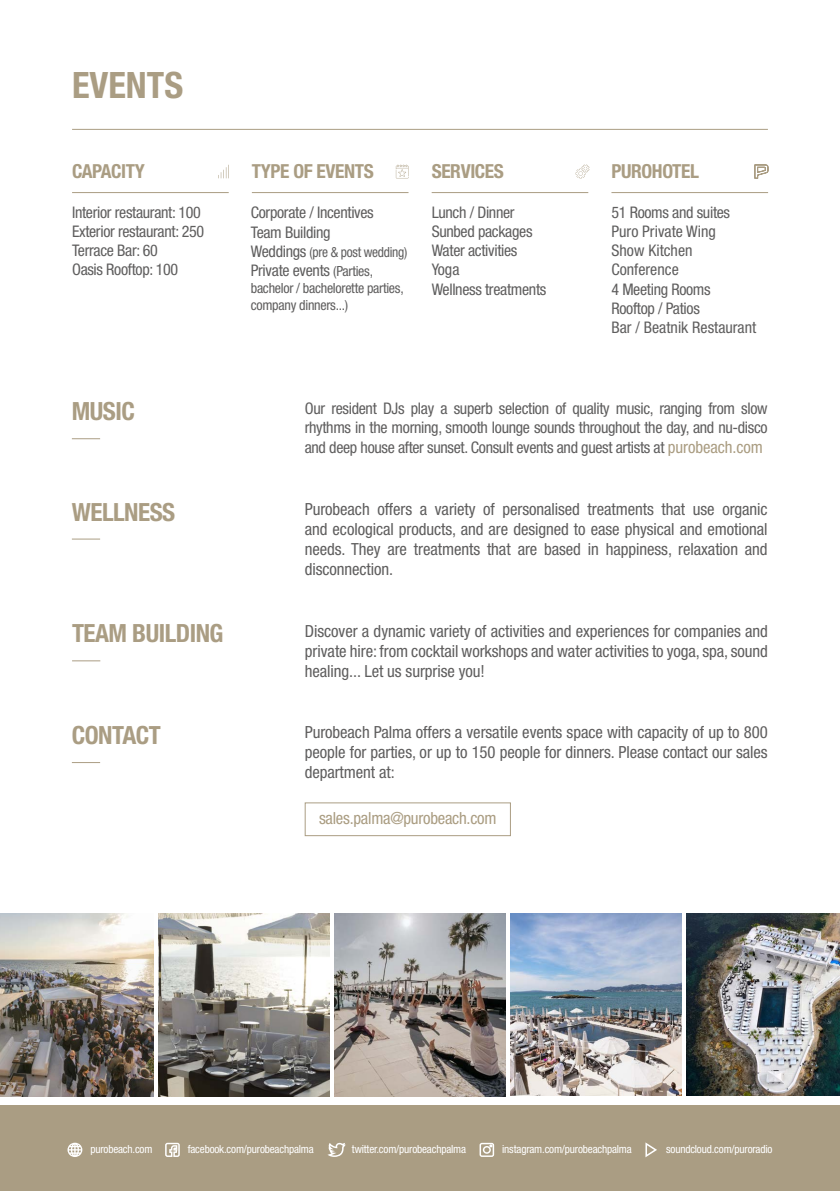
<style>
.page{position:relative;width:840px;height:1191px;background:#fff}
.page>*{position:absolute;margin:0;border:0;box-sizing:border-box;transform-origin:0 0}
.t1{font:700 condensed 36.4px "Helvetica Neue LT Std";color:#aa9d83}
.t2{font:700 condensed 25px "Helvetica Neue LT Std";letter-spacing:-.02em;color:#aa9d83}
.t3{font:700 condensed 19.4px "Helvetica Neue LT Std";letter-spacing:-.02em;color:#aa9d83}
.t4{font:condensed 16.8px/20px "Helvetica Neue LT Std";letter-spacing:-.005em;color:#5f5e5e;text-align:justify}
.t5{font:condensed 16.8px "Helvetica Neue LT Std";letter-spacing:-.015em;color:#aa9d82}
.t6{font:condensed 16px/19.2px "Helvetica Neue LT Std";letter-spacing:-.02em;color:#5f5e5e}
.t7{font:condensed 16px/19.2px "Helvetica Neue LT Std";color:#5f5e5e}
.t8{font:condensed 14px/16.8px "Helvetica Neue LT Std";letter-spacing:-.02em;color:#5f5e5e}
.t9{font:condensed 14px "Helvetica Neue LT Std";letter-spacing:-.02em;color:#5f5e5e;scale:.96 1}
.t10{font:condensed 11.2px "Helvetica Neue LT Std";letter-spacing:-.015em;color:#fff}
.s1{font-size:16px}
.s2{font-size:14px}
.s3{font-size:16.8px;color:#aa9d82}
</style>
<div class="page">
<div style="left:0;top:1106px;width:839px;height:85px;background:#aa9d83"></div>
<hr style="left:72px;top:129px;width:695px;height:1px;background:#aa9d83">
<hr style="left:72px;top:192px;width:156px;height:1px;background:#aa9d83">
<hr style="left:252px;top:192px;width:156px;height:1px;background:#aa9d83">
<hr style="left:431px;top:192px;width:157px;height:1px;background:#aa9d83">
<hr style="left:611px;top:192px;width:156px;height:1px;background:#aa9d83">
<svg style="left:165px;top:1142px;width:15px;height:15px"></svg>
<svg style="left:327px;top:1142px;width:18px;height:14px"></svg>
<svg style="left:67px;top:1142px;width:15px;height:15px"></svg>
<svg style="left:479px;top:1142px;width:15px;height:14px"></svg>
<svg style="left:645px;top:1142px;width:11px;height:15px"></svg>
<svg style="left:218px;top:165px;width:11px;height:13px"></svg>
<svg style="left:395px;top:165px;width:13px;height:13px"></svg>
<svg style="left:575px;top:165px;width:14px;height:13px"></svg>
<svg style="left:754px;top:165px;width:13px;height:13px"></svg>
<img style="left:0;top:913px;width:154px;height:183px">
<img style="left:159px;top:913px;width:170px;height:183px">
<img style="left:334px;top:913px;width:171px;height:183px">
<img style="left:510px;top:913px;width:170px;height:183px">
<img style="left:686px;top:913px;width:153px;height:183px">
<svg style="left:72px;top:438px;width:28px;height:1px"></svg>
<svg style="left:72px;top:660px;width:28px;height:1px"></svg>
<svg style="left:72px;top:762px;width:28px;height:1px"></svg>
<svg style="left:72px;top:539px;width:28px;height:1px"></svg>
<div style="left:304px;top:802px;width:206px;height:34px;border:1px solid #aa9d83"></div>
<h1 class="t1" style="left:72px;top:63px;width:113px">EVENTS</h1>
<p class="t3" style="left:72px;top:160px;width:74px">CAPACITY</p>
<p class="t3" style="left:252px;top:160px;width:123px">TYPE OF EVENTS</p>
<p class="t3" style="left:431px;top:160px;width:74px">SERVICES</p>
<p class="t3" style="left:611px;top:160px;width:89px">PUROHOTEL</p>
<p class="t6" style="left:431px;top:202px;width:116px">Lunch / Dinner<br>Sunbed packages<br>Water activities<br>Yoga<br>Wellness treatments</p>
<p class="t6" style="left:72px;top:202px;width:133px">Interior restaurant: 100<br>Exterior restaurant: 250<br>Terrace Bar: 60<br>Oasis Rooftop: 100</p>
<p class="t7" style="left:611px;top:202px;width:146px">51 Rooms and suites<br>Puro Private Wing<br>Show Kitchen<br>Conference<br>4 Meeting Rooms<br>Rooftop / Patios<br>Bar / Beatnik Restaurant</p>
<p class="t6" style="left:251px;top:203px;width:124px">Corporate / Incentives<br>Team Building</p>
<p class="t9" style="left:251px;top:244px;width:164px"><span class="s1">Weddings</span> (pre &amp; post wedding)</p>
<p class="t6" style="left:251px;top:261px;width:124px">Private events <span class="s2">(Parties,</span></p>
<p class="t8" style="left:251px;top:279px;width:154px">bachelor / bachelorette parties, company dinners...)</p>
<h2 class="t2" style="left:72px;top:396px;width:65px">MUSIC</h2>
<p class="t6" style="left:304px;top:398px;width:464px;text-align:justify">Our resident DJs play a superb selection of quality music, ranging from slow rhythms in the morning, smooth lounge sounds throughout the day, and nu-disco and deep house after sunset. Consult events and guest artists at <span class="s3">purobeach.com</span></p>
<h2 class="t2" style="left:72px;top:496px;width:105px">WELLNESS</h2>
<p class="t4" style="left:304px;top:498px;width:464px">Purobeach offers a variety of personalised treatments that use organic and ecological products, and are designed to ease physical and emotional needs. They are treatments that are based in happiness, relaxation and disconnection.</p>
<h2 class="t2" style="left:72px;top:618px;width:153px">TEAM BUILDING</h2>
<p class="t4" style="left:305px;top:620px;width:464px">Discover a dynamic variety of activities and experiences for companies and private hire: from cocktail workshops and water activities to yoga, spa, sound healing... Let us surprise you!</p>
<h2 class="t2" style="left:72px;top:720px;width:90px">CONTACT</h2>
<p class="t4" style="left:304px;top:722px;width:464px">Purobeach Palma offers a versatile events space with capacity of up to 800 people for parties, or up to 150 people for dinners. Please contact our sales department at:</p>
<p class="t5" style="left:319px;top:808px;width:179px">sales.palma@purobeach.com</p>
<p class="t10" style="left:90px;top:1142px;width:64px">purobeach.com</p>
<p class="t10" style="left:188px;top:1142px;width:127px">facebook.com/purobeachpalma</p>
<p class="t10" style="left:352px;top:1142px;width:116px">twitter.com/purobeachpalma</p>
<p class="t10" style="left:502px;top:1142px;width:131px">instagram.com/purobeachpalma</p>
<p class="t10" style="left:666px;top:1142px;width:108px">soundcloud.com/puroradio</p>
</div>
